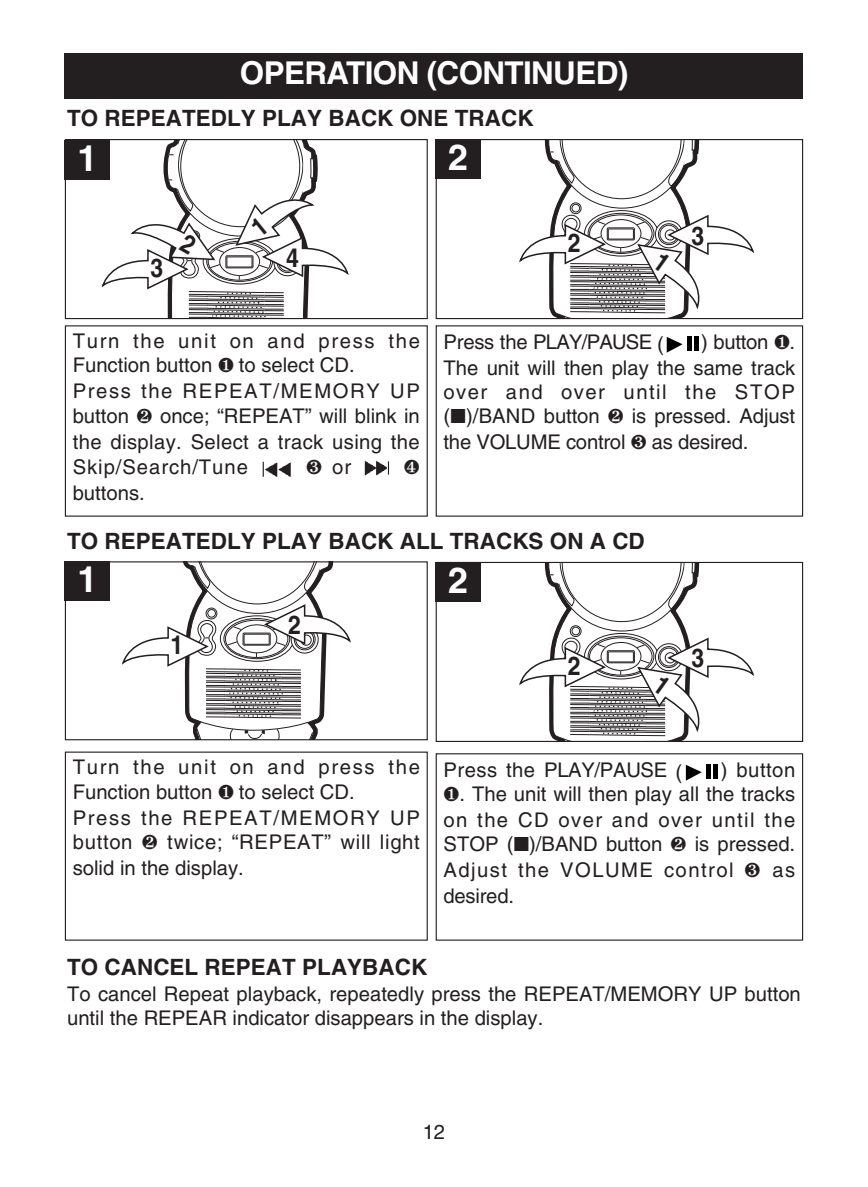
<style>
.page{position:relative;width:868px;height:1187px;background:#fff}
.page>*{position:absolute;margin:0;border:0;box-sizing:border-box;transform-origin:0 0}
.t1{font:700 36px "Helvetica";color:#fff}
.t2{font:700 31.5px "Helvetica";letter-spacing:-.02em;color:#fff}
.t3{font:700 25.88px "Helvetica";color:#231f20;scale:.89 1}
.t4{font:700 22.5px "Helvetica";color:#231f20}
.t5{font:20.25px/25.4px "Helvetica";color:#231f20;text-align:justify}
.t6{font:20.25px/25.2px "Helvetica";letter-spacing:.02em;color:#231f20}
.t7{font:20.25px/25.2px "Helvetica";letter-spacing:.035em;color:#231f20}
.t8{font:20.25px "Helvetica";letter-spacing:-.04em;color:#231f20}
</style>
<div class="page">
<div style="left:65px;top:54px;width:738px;height:45px;background:#231f20"></div>
<img style="left:364px;top:460px;width:26px;height:16px">
<img style="left:262px;top:461px;width:29px;height:15px">
<div style="left:65px;top:325px;width:363px;height:191px;border:1px solid #231f20"></div>
<div style="left:65px;top:140px;width:45px;height:39px;background:#231f20"></div>
<svg style="left:666px;top:336px;width:33px;height:17px"></svg>
<svg style="left:666px;top:337px;width:16px;height:15px"></svg>
<div style="left:686px;top:336px;width:5px;height:14px;background:#000"></div>
<div style="left:694px;top:336px;width:5px;height:14px;background:#000"></div>
<div style="left:435px;top:325px;width:368px;height:191px;border:1px solid #231f20"></div>
<div style="left:435px;top:139px;width:368px;height:180px;border:1px solid #231f20"></div>
<div style="left:435px;top:139px;width:45px;height:39px;background:#231f20"></div>
<div style="left:65px;top:751px;width:363px;height:189px;border:1px solid #231f20"></div>
<svg style="left:122px;top:563px;width:229px;height:175px"></svg>
<div style="left:65px;top:561px;width:363px;height:179px;border:1px solid #231f20"></div>
<div style="left:65px;top:561px;width:45px;height:39px;background:#231f20"></div>
<svg style="left:685px;top:764px;width:33px;height:17px"></svg>
<svg style="left:685px;top:764px;width:16px;height:16px"></svg>
<hr style="left:706px;top:763px;width:4px;height:15px;background:#000">
<div style="left:713px;top:763px;width:5px;height:15px;background:#000"></div>
<div style="left:435px;top:753px;width:368px;height:187px;border:1px solid #231f20"></div>
<div style="left:435px;top:562px;width:45px;height:39px;background:#231f20"></div>
<svg style="left:102px;top:140px;width:247px;height:179px"></svg>
<svg style="left:519px;top:140px;width:235px;height:178px"></svg>
<svg style="left:519px;top:562px;width:235px;height:179px"></svg>
<h2 class="t2" style="left:240px;top:61px;width:390px">OPERATION (CONTINUED)</h2>
<p class="t4" style="left:67px;top:109px;width:468px">TO REPEATEDLY PLAY BACK ONE TRACK</p>
<h1 class="t1" style="left:77px;top:144px;width:22px">1</h1>
<p class="t3" style="left:150px;top:258px;width:16px">3</p>
<p class="t3" style="left:286px;top:247px;width:16px">4</p>
<p class="t6" style="left:73px;top:330px;width:348px">Turn the unit on and press the<br>Function button ❶ to select CD.<br>Press the REPEAT/MEMORY UP button ❷ once; “REPEAT” will blink in the display. Select a track using the<br>Skip/Search/Tune</p>
<p class="t5" style="left:306px;top:456px;width:46px">❸ or</p>
<p class="t5" style="left:73px;top:482px;width:74px">buttons.</p>
<h1 class="t1" style="left:448px;top:143px;width:22px">2</h1>
<p class="t3" style="left:567px;top:233px;width:16px">2</p>
<p class="t3" style="left:691px;top:225px;width:16px">3</p>
<p class="t8" style="left:443px;top:334px;width:222px">Press the PLAY/PAUSE (</p>
<p class="t5" style="left:443px;top:331px;width:353px;text-indent:257px">) button ❶.<br>The unit will then play the same track over and over until the STOP (■)/BAND button ❷ is pressed. Adjust the VOLUME control ❸ as desired.</p>
<p class="t4" style="left:67px;top:532px;width:579px">TO REPEATEDLY PLAY BACK ALL TRACKS ON A CD</p>
<h1 class="t1" style="left:77px;top:565px;width:22px">1</h1>
<p class="t3" style="left:171px;top:635px;width:16px">1</p>
<p class="t3" style="left:288px;top:614px;width:16px">2</p>
<h1 class="t1" style="left:448px;top:566px;width:22px">2</h1>
<p class="t3" style="left:567px;top:655px;width:16px">2</p>
<p class="t3" style="left:691px;top:648px;width:16px">3</p>
<p class="t7" style="left:73px;top:756px;width:348px">Turn the unit on and press the<br>Function button ❶ to select CD.<br>Press the REPEAT/MEMORY UP button ❷ twice; “REPEAT” will light solid in the display.</p>
<p class="t5" style="left:443px;top:758px;width:240px">Press the PLAY/PAUSE (</p>
<p class="t5" style="left:443px;top:758px;width:353px;text-indent:277px">) button ❶. The unit will then play all the tracks on the CD over and over until the STOP (■)/BAND button ❷ is pressed.<br>Adjust the VOLUME control ❸ as desired.</p>
<p class="t4" style="left:67px;top:958px;width:361px">TO CANCEL REPEAT PLAYBACK</p>
<p class="t5" style="left:67px;top:983px;width:735px;line-height:24.3px">To cancel Repeat playback, repeatedly press the REPEAT/MEMORY UP button until the REPEAR indicator disappears in the display.</p>
<p class="t5" style="left:422px;top:1120px;width:24px">12</p>
</div>
